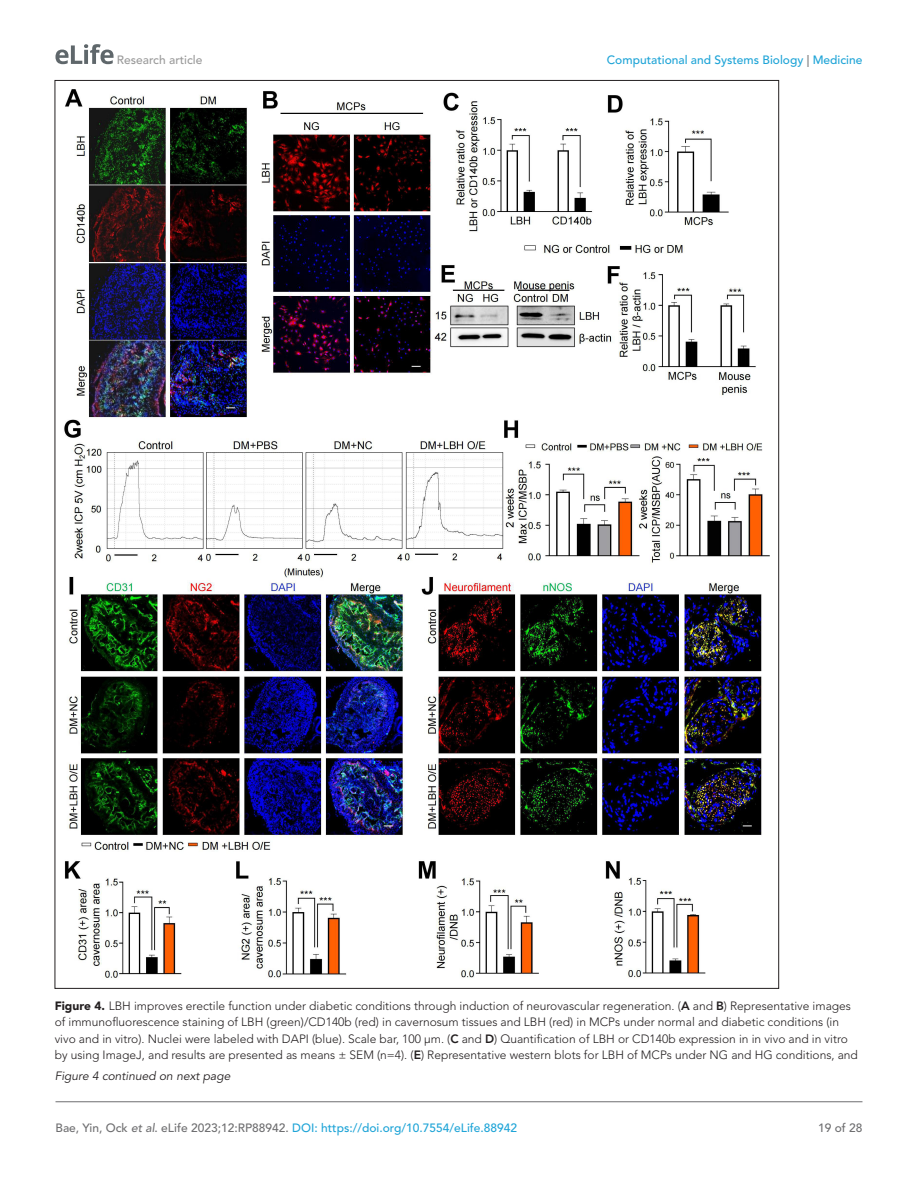
<style>
.page{position:relative;width:918px;height:1188px;background:#fff}
.page>*{position:absolute;margin:0;border:0;box-sizing:border-box;transform-origin:0 0}
.t1{font:300 12px/16.5px "Avenir LT Std";color:#231f20}
.t2{font:500 12px "Avenir LT Std";color:#1ea4d7}
.t3{font:italic 12px "Avenir LT Std";color:#231f20}
.t4{font:500 12px "Avenir LT Std";color:#9a9a9a}
.t5{font:500 12px "Avenir LT Std";color:#6e6e70}
.s1{color:#6e6e70}
.s2{font-weight:900}
.s3{font-weight:800}
.s4{font-style:italic;color:#6e6e70}
</style>
<div class="page">
<svg style="left:55px;top:44px;width:59px;height:20px"></svg>
<hr style="left:56px;top:1101px;width:806px;height:1px;background:#6e6e70">
<img style="left:64px;top:89px;width:706px;height:889px">
<p class="t4" style="left:117px;top:53px;width:87px">Research article</p>
<p class="t2" style="left:607px;top:53px;width:257px">Computational and Systems Biology <span class="s1">|</span> Medicine</p>
<p class="t1" style="left:55px;top:997px;width:805px"><span class="s2">Figure 4.</span> LBH improves erectile function under diabetic conditions through induction of neurovascular regeneration. (<span class="s3">A</span> and <span class="s3">B</span>) Representative images of immunofluorescence staining of LBH (green)/CD140b (red) in cavernosum tissues and LBH (red) in MCPs under normal and diabetic conditions (in vivo and in vitro). Nuclei were labeled with DAPI (blue). Scale bar, 100 µm. (<span class="s3">C</span> and <span class="s3">D</span>) Quantification of LBH or CD140b expression in in vivo and in vitro by using ImageJ, and results are presented as means ± SEM (n=4). (<span class="s3">E</span>) Representative western blots for LBH of MCPs under NG and HG conditions, and</p>
<p class="t3" style="left:55px;top:1069px;width:177px">Figure 4 continued on next page</p>
<p class="t2" style="left:56px;top:1121px;width:463px"><span class="s1">Bae, Yin, Ock</span> <span class="s4">et al</span><span class="s1">. eLife 2023;12:RP88942.</span> DOI: https://doi.org/10.7554/eLife.88942</p>
<p class="t5" style="left:818px;top:1121px;width:46px">19 of 28</p>
</div>
